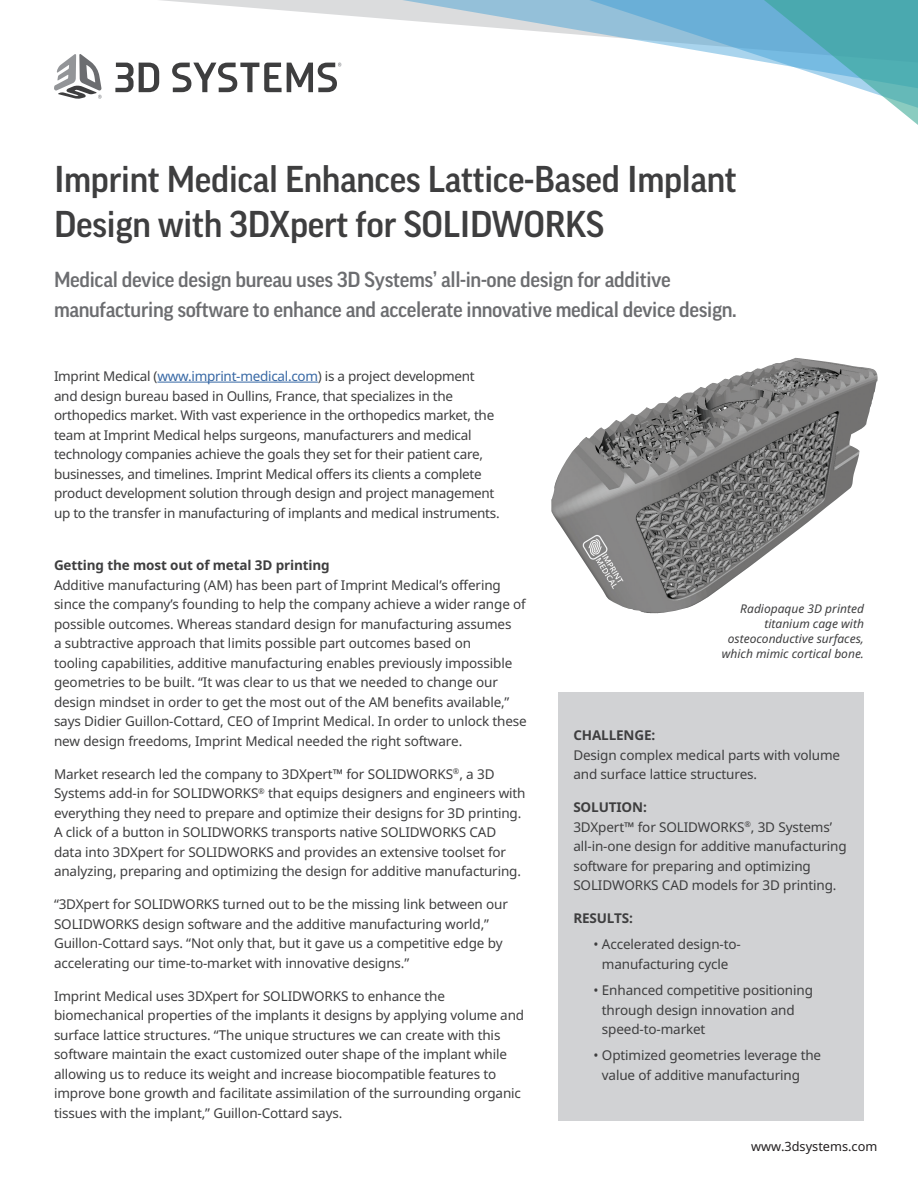
<style>
.page{position:relative;width:918px;height:1188px;background:#fff}
.page>*{position:absolute;margin:0;border:0;box-sizing:border-box;transform-origin:0 0}
.t1{font:500 36px/45px "Good Pro";letter-spacing:-.01em;color:#3e3e3f}
.t2{font:500 21px/30px "Good Pro";letter-spacing:-.015em;color:#6c6d70}
.t3{font:13.5px/19.5px "Noto Sans";letter-spacing:-.01em;color:#3e3e3f}
.t4{font:700 13.5px "Noto Sans";letter-spacing:-.01em;color:#3e3e3f}
.t5{font:12.75px "Noto Sans";color:#231f20}
.t6{font:italic 12px/15px "Noto Sans";color:#3e3e3f;text-align:right}
.s1{color:#3667a4}
.s2{font-weight:700}
</style>
<div class="page">
<svg style="left:115px;top:65px;width:44px;height:27px"></svg>
<svg style="left:172px;top:65px;width:151px;height:27px"></svg>
<svg style="left:54px;top:65px;width:48px;height:34px"></svg>
<svg style="left:60px;top:0;width:263px;height:65px"></svg>
<svg style="left:323px;top:0;width:225px;height:93px"></svg>
<svg style="left:548px;top:0;width:370px;height:125px"></svg>
<img style="left:551px;top:358px;width:327px;height:256px">
<hr style="left:157px;top:382px;width:161px;height:1px;background:#3667a4">
<div style="left:558px;top:692px;width:306px;height:428px;background:#d1d2d4"></div>
<p class="t1" style="left:54px;top:156px;width:684px">Imprint Medical Enhances Lattice-Based Implant<br>Design with 3DXpert for SOLIDWORKS</p>
<p class="t2" style="left:54px;top:265px;width:684px">Medical device design bureau uses 3D Systems’ all-in-one design for additive manufacturing software to enhance and accelerate innovative medical device design.</p>
<p class="t3" style="left:54px;top:366px;width:447px">Imprint Medical (<span class="s1">www.imprint-medical.com</span>) is a project development and design bureau based in Oullins, France, that specializes in the orthopedics market. With vast experience in the orthopedics market, the team at Imprint Medical helps surgeons, manufacturers and medical technology companies achieve the goals they set for their patient care, businesses, and timelines. Imprint Medical offers its clients a complete product development solution through design and project management up to the transfer in manufacturing of implants and medical instruments.</p>
<p class="t3" style="left:54px;top:555px;width:474px"><span class="s2">Getting the most out of metal 3D printing<br></span>Additive manufacturing (AM) has been part of Imprint Medical’s offering since the company’s founding to help the company achieve a wider range of possible outcomes. Whereas standard design for manufacturing assumes<br>a subtractive approach that limits possible part outcomes based on<br>tooling capabilities, additive manufacturing enables previously impossible geometries to be built. “It was clear to us that we needed to change our design mindset in order to get the most out of the AM benefits available,” says Didier Guillon-Cottard, CEO of Imprint Medical. In order to unlock these new design freedoms, Imprint Medical needed the right software.</p>
<p class="t3" style="left:54px;top:764px;width:473px">Market research led the company to 3DXpert™ for SOLIDWORKS<sup>®</sup>, a 3D Systems add-in for SOLIDWORKS<sup>®</sup> that equips designers and engineers with everything they need to prepare and optimize their designs for 3D printing.<br>A click of a button in SOLIDWORKS transports native SOLIDWORKS CAD data into 3DXpert for SOLIDWORKS and provides an extensive toolset for analyzing, preparing and optimizing the design for additive manufacturing.</p>
<p class="t3" style="left:54px;top:894px;width:455px">“3DXpert for SOLIDWORKS turned out to be the missing link between our SOLIDWORKS design software and the additive manufacturing world,” Guillon-Cottard says. “Not only that, but it gave us a competitive edge by accelerating our time-to-market with innovative designs.”</p>
<p class="t3" style="left:54px;top:986px;width:472px">Imprint Medical uses 3DXpert for SOLIDWORKS to enhance the biomechanical properties of the implants it designs by applying volume and surface lattice structures. “The unique structures we can create with this software maintain the exact customized outer shape of the implant while allowing us to reduce its weight and increase biocompatible features to improve bone growth and facilitate assimilation of the surrounding organic tissues with the implant,” Guillon-Cottard says.</p>
<p class="t6" style="left:722px;top:601px;width:144px">Radiopaque 3D printed titanium cage with osteoconductive surfaces, which mimic cortical bone.</p>
<p class="t3" style="left:573px;top:725px;width:268px"><span class="s2">CHALLENGE:<br></span>Design complex medical parts with volume and surface lattice structures.</p>
<p class="t3" style="left:573px;top:797px;width:275px"><span class="s2">SOLUTION:<br></span>3DXpert™ for SOLIDWORKS<sup>®</sup>, 3D Systems’ all-in-one design for additive manufacturing software for preparing and optimizing SOLIDWORKS CAD models for 3D printing.</p>
<p class="t4" style="left:573px;top:909px;width:61px">RESULTS:</p>
<p class="t3" style="left:594px;top:934px;width:149px;text-align:center">• Accelerated design-to&shy;manufacturing cycle</p>
<p class="t3" style="left:602px;top:980px;width:213px;text-indent:-8px">• Enhanced competitive positioning through design innovation and speed-to-market</p>
<p class="t3" style="left:602px;top:1045px;width:221px;text-indent:-8px">• Optimized geometries leverage the value of additive manufacturing</p>
<p class="t5" style="left:751px;top:1138px;width:128px">www.3dsystems.com</p>
</div>
